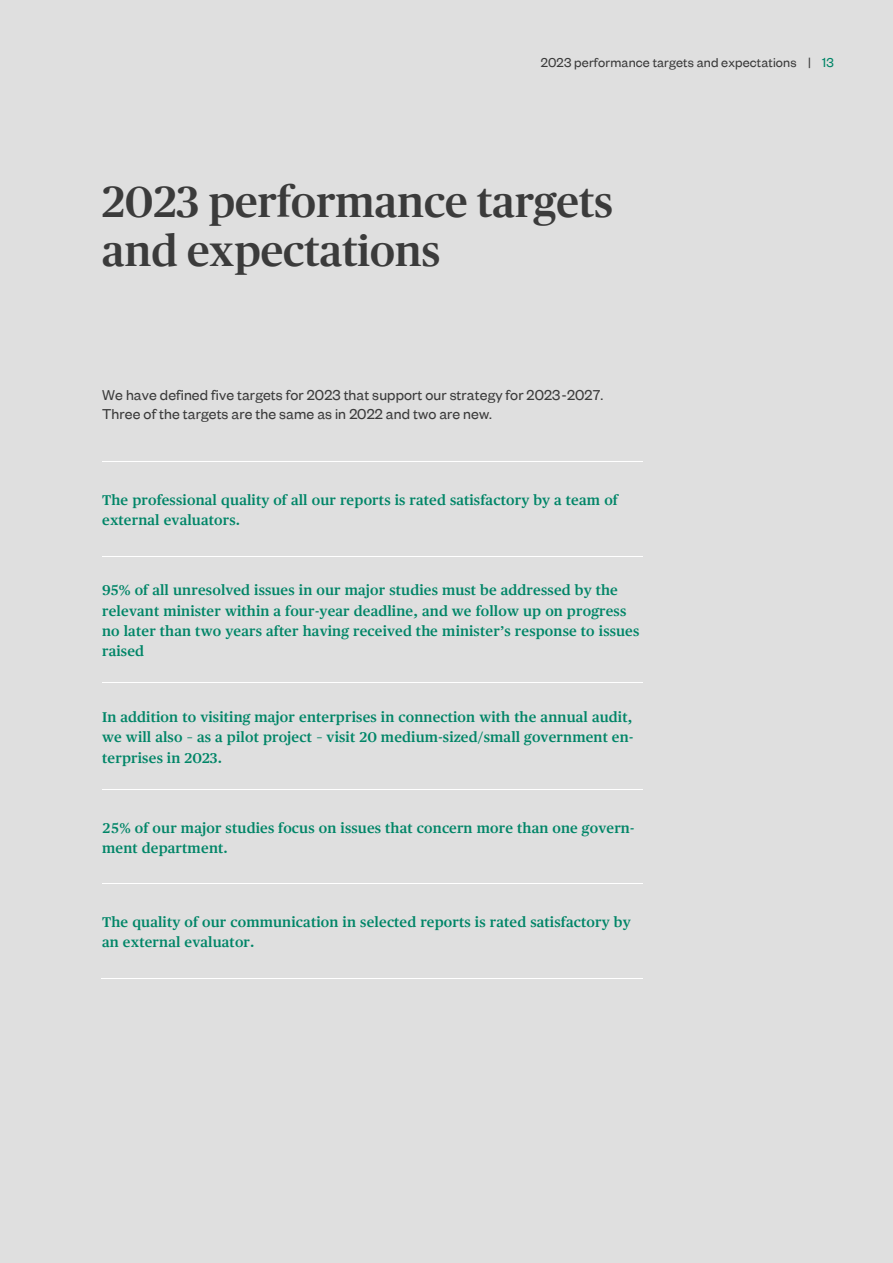
<style>
.page{position:relative;width:893px;height:1263px;background:#dfdfdf}
.page>*{position:absolute;margin:0;border:0;box-sizing:border-box;transform-origin:0 0}
.t1{font:500 43.5px/49.5px "Publico Headline";letter-spacing:.005em;color:#3b3b3b}
.t2{font:15.9px/19.5px "Founders Grotesk";letter-spacing:.01em;color:#3b3b3b}
.t3{font:600 14.25px/20.2px "Publico Text";letter-spacing:.01em;color:#008567}
.t4{font:14.25px "Founders Grotesk";letter-spacing:.015em;color:#3b3b3b}
.s1{color:#008567}
</style>
<div class="page">
<hr style="left:102px;top:461px;width:540px;height:1px;background:#fff">
<hr style="left:102px;top:556px;width:540px;height:1px;background:#fff">
<hr style="left:102px;top:682px;width:540px;height:1px;background:#fff">
<hr style="left:102px;top:789px;width:540px;height:1px;background:#fff">
<hr style="left:102px;top:883px;width:540px;height:1px;background:#fff">
<hr style="left:101px;top:978px;width:541px;height:1px;background:#fff">
<p class="t4" style="left:541px;top:53px;width:294px">2023 performance targets and expectations | <span class="s1">13</span></p>
<h1 class="t1" style="left:102px;top:179px;width:512px">2023 performance targets and expectations</h1>
<p class="t2" style="left:102px;top:385px;width:503px">We have defined five targets for 2023 that support our strategy for 2023-2027.<br>Three of the targets are the same as in 2022 and two are new.</p>
<p class="t3" style="left:102px;top:491px;width:517px">The professional quality of all our reports is rated satisfactory by a team of external evaluators.</p>
<p class="t3" style="left:102px;top:581px;width:539px">95% of all unresolved issues in our major studies must be addressed by the relevant minister within a four-year deadline, and we follow up on progress no later than two years after having received the minister’s response to issues raised</p>
<p class="t3" style="left:102px;top:708px;width:533px;text-align:justify">In addition to visiting major enterprises in connection with the annual audit, we will also – as a pilot project – visit 20 medium-sized/small government en&shy;terprises in 2023.</p>
<p class="t3" style="left:102px;top:818px;width:534px">25% of our major studies focus on issues that concern more than one govern&shy;ment department.</p>
<p class="t3" style="left:102px;top:913px;width:530px">The quality of our communication in selected reports is rated satisfactory by an external evaluator.</p>
</div>
